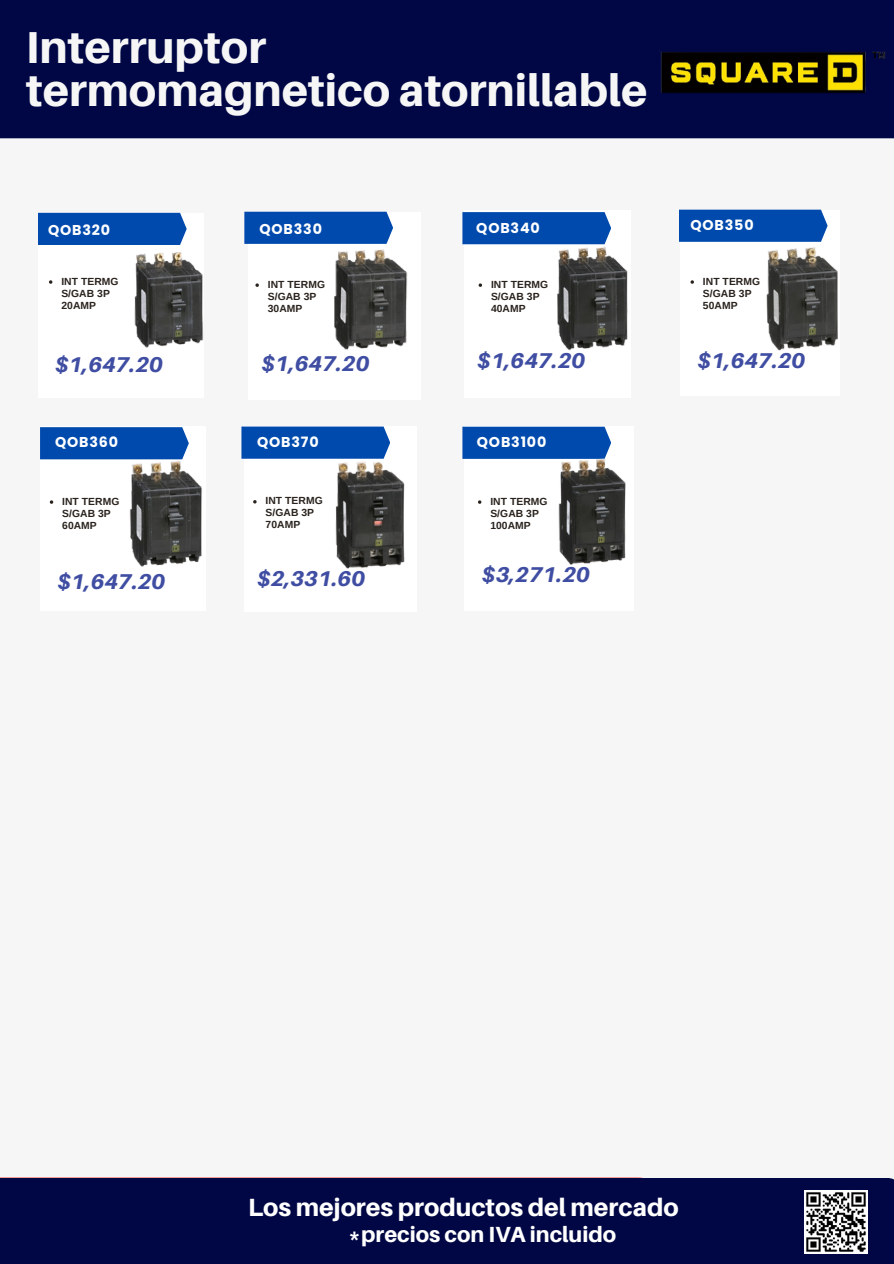
<style>
.page{position:relative;width:894px;height:1264px;background:#fff}
.page>*{position:absolute;margin:0;border:0;box-sizing:border-box;transform-origin:0 0}
.t1{font:800 44.7px/42.8px "Aileron";color:#f6f6f6}
.t2{font:800 24.9px "Aileron";color:#fff}
.t3{font:800 21.9px "Aileron";color:#fff}
.t4{font:italic 800 21.45px "Aileron";color:#3f4da2}
.t5{font:700 14.25px "Poppins";letter-spacing:.06em;color:#fff}
.t6{font:700 10.35px/12px "Arimo";letter-spacing:.005em;color:#29221d}
</style>
<div class="page">
<div style="left:0;top:0;width:893px;height:1263px;background:#f6f6f6"></div>
<div style="left:0;top:0;width:893px;height:138px;background:#000744"></div>
<div style="left:38px;top:213px;width:166px;height:184px;background:#fff"></div>
<div style="left:248px;top:212px;width:172px;height:187px;background:#fff"></div>
<div style="left:244px;top:426px;width:172px;height:185px;background:#fff"></div>
<div style="left:463px;top:210px;width:167px;height:187px;background:#fff"></div>
<div style="left:465px;top:426px;width:168px;height:185px;background:#fff"></div>
<div style="left:0;top:1177px;width:893px;height:86px;background:#000744"></div>
<img style="left:804px;top:1190px;width:63px;height:63px">
<img style="left:659px;top:51px;width:226px;height:42px">
<div style="left:680px;top:210px;width:160px;height:185px;background:#fff"></div>
<div style="left:40px;top:426px;width:165px;height:185px;background:#fff"></div>
<div style="left:40px;top:427px;width:149px;height:32px;background:#004aad"></div>
<svg style="left:462px;top:426px;width:149px;height:33px"></svg>
<svg style="left:241px;top:426px;width:149px;height:33px"></svg>
<div style="left:679px;top:210px;width:148px;height:32px;background:#004aad"></div>
<div style="left:462px;top:212px;width:149px;height:32px;background:#004aad"></div>
<div style="left:244px;top:212px;width:149px;height:32px;background:#004aad"></div>
<div style="left:38px;top:213px;width:149px;height:32px;background:#004aad"></div>
<svg style="left:255px;top:283px;width:4px;height:4px"></svg>
<svg style="left:478px;top:283px;width:4px;height:4px"></svg>
<svg style="left:50px;top:500px;width:3px;height:4px"></svg>
<svg style="left:49px;top:280px;width:3px;height:4px"></svg>
<img style="left:105px;top:234px;width:99px;height:114px">
<img style="left:299px;top:226px;width:109px;height:124px">
<img style="left:523px;top:231px;width:105px;height:120px">
<img style="left:734px;top:230px;width:104px;height:121px">
<img style="left:96px;top:445px;width:106px;height:122px">
<img style="left:298px;top:443px;width:107px;height:126px">
<img style="left:527px;top:448px;width:99px;height:117px">
<svg style="left:478px;top:500px;width:3px;height:4px"></svg>
<p class="t1" style="left:26px;top:25px;width:623px">Interruptor<br>termomagnetico atornillable</p>
<h3 class="t5" style="left:48px;top:220px;width:64px">QOB320</h3>
<h3 class="t5" style="left:259px;top:219px;width:64px">QOB330</h3>
<p class="t5" style="left:476px;top:218px;width:65px">QOB340</p>
<p class="t5" style="left:690px;top:215px;width:65px">QOB350</p>
<h3 class="t6" style="left:61px;top:275px;width:59px">INT TERMG<br>S/GAB 3P</h3>
<h4 class="t6" style="left:61px;top:299px;width:36px">20AMP</h4>
<p class="t6" style="left:268px;top:278px;width:59px">INT TERMG<br>S/GAB 3P<br>30AMP</p>
<h5 class="t6" style="left:491px;top:278px;width:59px">INT TERMG<br>S/GAB 3P<br>40AMP</h5>
<h1 class="t4" style="left:55px;top:351px;width:109px">$1,647.20</h1>
<p class="t4" style="left:261px;top:350px;width:109px">$1,647.20</p>
<h3 class="t4" style="left:477px;top:347px;width:109px">$1,647.20</h3>
<h4 class="t5" style="left:55px;top:432px;width:64px">QOB360</h4>
<p class="t5" style="left:257px;top:432px;width:63px">QOB370</p>
<h3 class="t5" style="left:477px;top:432px;width:71px">QOB3100</h3>
<h4 class="t6" style="left:62px;top:495px;width:59px">INT TERMG<br>S/GAB 3P<br>60AMP</h4>
<p class="t6" style="left:265px;top:495px;width:59px">INT TERMG<br>S/GAB 3P<br>70AMP</p>
<p class="t4" style="left:57px;top:568px;width:109px">$1,647.20</p>
<p class="t4" style="left:257px;top:565px;width:109px">$2,331.60</p>
<p class="t6" style="left:490px;top:495px;width:59px">INT TERMG<br>S/GAB 3P<br>100AMP</p>
<h4 class="t4" style="left:482px;top:561px;width:109px">$3,271.20</h4>
<p class="t6" style="left:702px;top:275px;width:59px">INT TERMG<br>S/GAB 3P<br>50AMP</p>
<h4 class="t4" style="left:697px;top:347px;width:109px">$1,647.20</h4>
<p class="t2" style="left:248px;top:1191px;width:432px">Los mejores productos del mercado</p>
<h4 class="t3" style="left:348px;top:1220px;width:270px">*precios con IVA incluido</h4>
</div>
